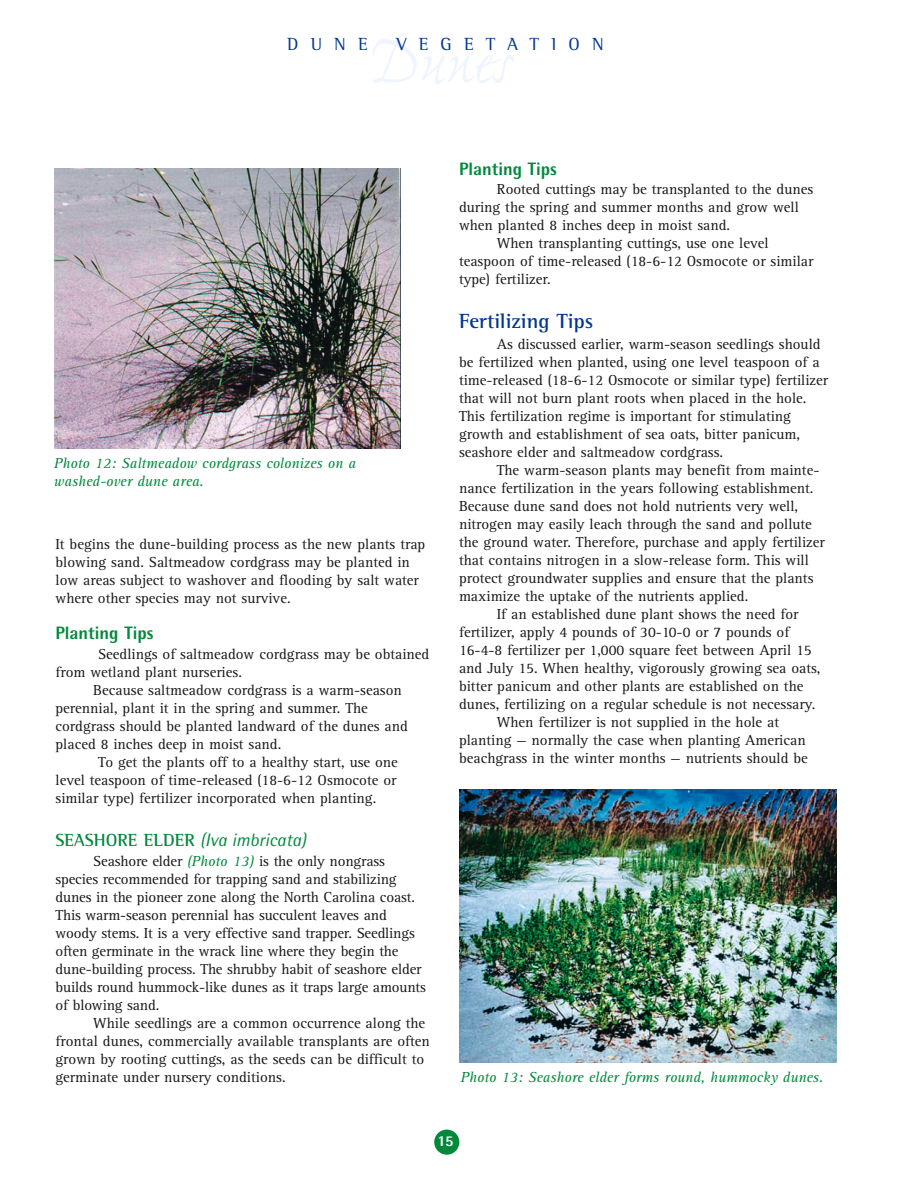
<style>
.page{position:relative;width:918px;height:1188px;background:#fff}
.page>*{position:absolute;margin:0;border:0;box-sizing:border-box;transform-origin:0 0}
.t1{font:700 21px "Rotis Semi Serif";color:#003890}
.t2{font:italic 18px "Rotis Semi Sans";color:#00893b}
.t3{font:800 18px "Rotis Semi Sans";color:#00893b}
.t4{font:18px "Rotis Semi Serif";letter-spacing:.675em;color:#003890}
.t5{font:15px/18px "Rotis Serif";color:#181819}
.t6{font:italic 15px/18px "Rotis Serif";color:#00893b}
.t7{font:800 15px "Rotis Semi Sans";color:#fff}
.s1{font-family:"Rotis Semi Serif";font-weight:700;font-style:normal}
.s2{font-style:italic;color:#00893b}
</style>
<div class="page">
<div style="left:434px;top:1130px;width:25px;height:25px;background:#00893b;border-radius:50%"></div>
<img style="left:459px;top:790px;width:378px;height:273px">
<img style="left:54px;top:169px;width:347px;height:279px">
<p class="t4" style="left:287px;top:37px;width:82px">DUNE</p>
<p class="t4" style="left:396px;top:37px;width:209px">VEGETATION</p>
<p class="t6" style="left:54px;top:455px;width:303px">Photo 12: Saltmeadow cordgrass colonizes on a washed-over dune area.</p>
<p class="t5" style="left:56px;top:537px;width:371px">It begins the dune-building process as the new plants trap blowing sand. Saltmeadow cordgrass may be planted in low areas subject to washover and flooding by salt water where other species may not survive.</p>
<p class="t3" style="left:56px;top:627px;width:99px">Planting Tips</p>
<p class="t5" style="left:98px;top:646px;width:333px">Seedlings of saltmeadow cordgrass may be obtained</p>
<p class="t5" style="left:55px;top:664px;width:188px">from wetland plant nurseries.</p>
<p class="t5" style="left:93px;top:682px;width:310px">Because saltmeadow cordgrass is a warm-season</p>
<p class="t5" style="left:55px;top:700px;width:314px">perennial, plant it in the spring and summer. The</p>
<p class="t5" style="left:55px;top:718px;width:354px">cordgrass should be planted landward of the dunes and</p>
<p class="t5" style="left:55px;top:736px;width:227px">placed 8 inches deep in moist sand.</p>
<p class="t5" style="left:98px;top:754px;width:301px">To get the plants off to a healthy start, use one</p>
<p class="t5" style="left:56px;top:772px;width:342px">level teaspoon of time-released (18-6-12 Osmocote or</p>
<p class="t5" style="left:56px;top:790px;width:322px">similar type) fertilizer incorporated when planting.</p>
<p class="t2" style="left:56px;top:834px;width:252px"><span class="s1">SEASHORE ELDER</span> (Iva imbricata)</p>
<p class="t5" style="left:56px;top:853px;width:372px;text-indent:38px">Seashore elder <span class="s2">(Photo 13)</span> is the only nongrass species recommended for trapping sand and stabilizing dunes in the pioneer zone along the North Carolina coast.<br>This warm-season perennial has succulent leaves and woody stems. It is a very effective sand trapper. Seedlings often germinate in the wrack line where they begin the dune-building process. The shrubby habit of seashore elder builds round hummock-like dunes as it traps large amounts of blowing sand.</p>
<p class="t5" style="left:56px;top:1015px;width:376px;text-indent:38px">While seedlings are a common occurrence along the frontal dunes, commercially available transplants are often grown by rooting cuttings, as the seeds can be difficult to germinate under nursery conditions.</p>
<p class="t3" style="left:459px;top:162px;width:99px">Planting Tips</p>
<p class="t5" style="left:497px;top:182px;width:318px">Rooted cuttings may be transplanted to the dunes</p>
<p class="t5" style="left:459px;top:200px;width:341px">during the spring and summer months and grow well</p>
<p class="t5" style="left:459px;top:218px;width:273px">when planted 8 inches deep in moist sand.</p>
<p class="t5" style="left:497px;top:236px;width:273px">When transplanting cuttings, use one level</p>
<p class="t5" style="left:459px;top:254px;width:356px">teaspoon of time-released (18-6-12 Osmocote or similar</p>
<p class="t5" style="left:459px;top:272px;width:93px">type) fertilizer.</p>
<h1 class="t1" style="left:459px;top:314px;width:136px">Fertilizing Tips</h1>
<p class="t5" style="left:459px;top:337px;width:371px;text-indent:38px">As discussed earlier, warm-season seedlings should be fertilized when planted, using one level teaspoon of a time-released (18-6-12 Osmocote or similar type) fertilizer that will not burn plant roots when placed in the hole.<br>This fertilization regime is important for stimulating growth and establishment of sea oats, bitter panicum, seashore elder and saltmeadow cordgrass.</p>
<p class="t5" style="left:497px;top:463px;width:324px">The warm-season plants may benefit from mainte-</p>
<p class="t5" style="left:459px;top:481px;width:356px">nance fertilization in the years following establishment.</p>
<p class="t5" style="left:459px;top:499px;width:341px">Because dune sand does not hold nutrients very well,</p>
<p class="t5" style="left:459px;top:517px;width:354px">nitrogen may easily leach through the sand and pollute</p>
<p class="t5" style="left:459px;top:535px;width:367px">the ground water. Therefore, purchase and apply fertilizer</p>
<p class="t5" style="left:459px;top:553px;width:351px">that contains nitrogen in a slow-release form. This will</p>
<p class="t5" style="left:459px;top:571px;width:356px">protect groundwater supplies and ensure that the plants</p>
<p class="t5" style="left:459px;top:589px;width:291px">maximize the uptake of the nutrients applied.</p>
<p class="t5" style="left:497px;top:607px;width:303px">If an established dune plant shows the need for</p>
<p class="t5" style="left:459px;top:625px;width:332px">fertilizer, apply 4 pounds of 30-10-0 or 7 pounds of</p>
<p class="t5" style="left:459px;top:643px;width:354px">16-4-8 fertilizer per 1,000 square feet between April 15</p>
<p class="t5" style="left:459px;top:661px;width:363px">and July 15. When healthy, vigorously growing sea oats,</p>
<p class="t5" style="left:459px;top:679px;width:346px">bitter panicum and other plants are established on the</p>
<p class="t5" style="left:459px;top:697px;width:358px">dunes, fertilizing on a regular schedule is not necessary.</p>
<p class="t5" style="left:497px;top:715px;width:284px">When fertilizer is not supplied in the hole at</p>
<p class="t5" style="left:459px;top:733px;width:348px">planting — normally the case when planting American</p>
<p class="t5" style="left:459px;top:751px;width:350px">beachgrass in the winter months — nutrients should be</p>
<p class="t6" style="left:460px;top:1069px;width:364px">Photo 13: Seashore elder forms round, hummocky dunes.</p>
<p class="t7" style="left:438px;top:1135px;width:17px">15</p>
</div>
